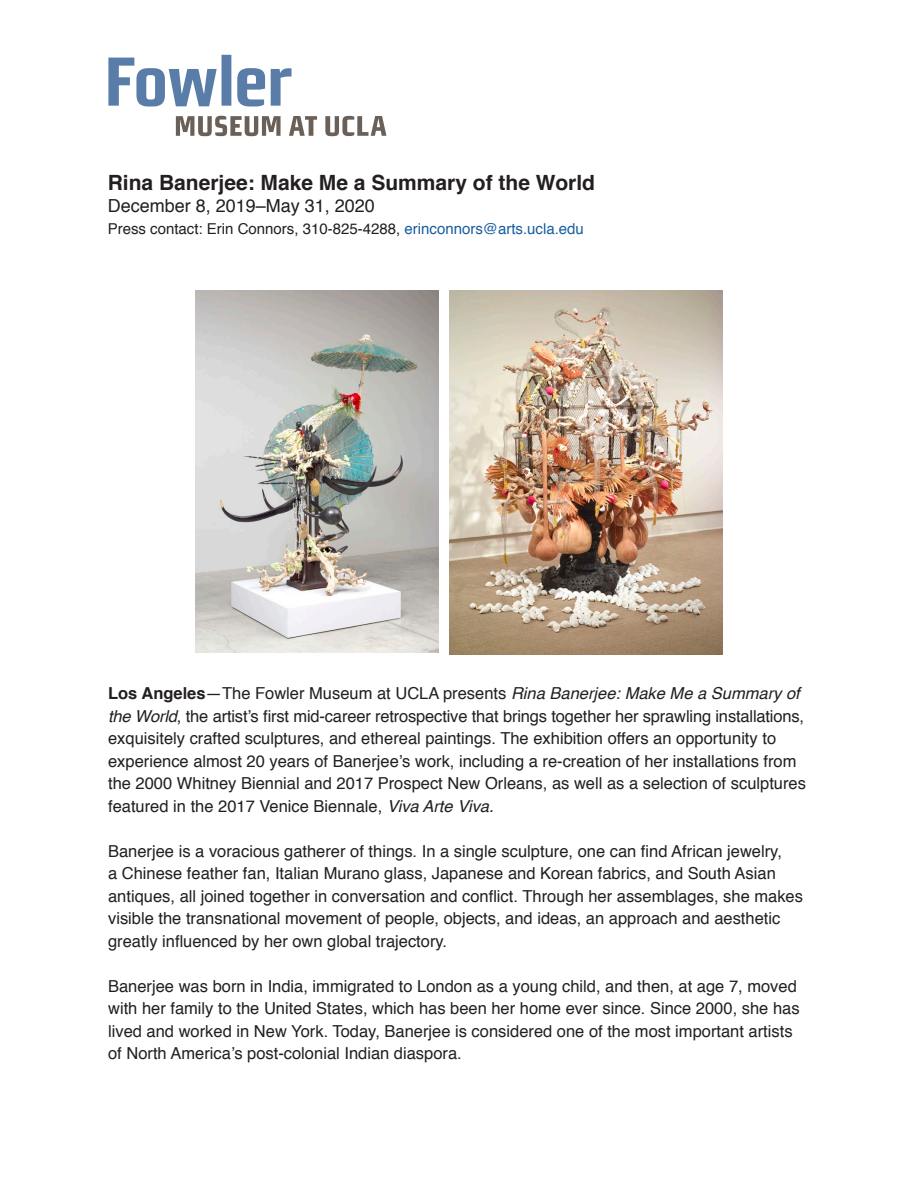
<style>
.page{position:relative;width:918px;height:1188px;background:#fff}
.page>*{position:absolute;margin:0;border:0;box-sizing:border-box;transform-origin:0 0}
.t1{font:700 21px "Helvetica";color:#231f20}
.t2{font:18px "Helvetica";color:#231f20}
.t3{font:16.5px/22.5px "Helvetica";color:#231f20}
.t4{font:15px "Helvetica";color:#231f20}
.s1{color:#175d9e}
.s2{font-weight:700}
.s3{font-style:italic}
</style>
<div class="page">
<svg style="left:108px;top:55px;width:184px;height:52px"></svg>
<svg style="left:176px;top:116px;width:210px;height:20px"></svg>
<img style="left:195px;top:291px;width:243px;height:362px">
<img style="left:449px;top:291px;width:274px;height:363px">
<p class="t1" style="left:108px;top:166px;width:489px">Rina Banerjee: Make Me a Summary of the World</p>
<p class="t2" style="left:108px;top:192px;width:269px">December 8, 2019–May 31, 2020</p>
<p class="t4" style="left:108px;top:218px;width:478px">Press contact: Erin Connors, 310-825-4288, <span class="s1">erinconnors@arts.ucla.edu</span></p>
<p class="t3" style="left:108px;top:683px;width:699px"><span class="s2">Los Angeles</span>—The Fowler Museum at UCLA presents <span class="s3">Rina Banerjee: Make Me a Summary of the World</span>, the artist’s first mid-career retrospective that brings together her sprawling installations, exquisitely crafted sculptures, and ethereal paintings. The exhibition offers an opportunity to experience almost 20 years of Banerjee’s work, including a re-creation of her installations from the 2000 Whitney Biennial and 2017 Prospect New Orleans, as well as a selection of sculptures featured in the 2017 Venice Biennale, <span class="s3">Viva Arte Viva.</span></p>
<p class="t3" style="left:108px;top:840px;width:696px">Banerjee is a voracious gatherer of things. In a single sculpture, one can find African jewelry,<br>a Chinese feather fan, Italian Murano glass, Japanese and Korean fabrics, and South Asian antiques, all joined together in conversation and conflict. Through her assemblages, she makes visible the transnational movement of people, objects, and ideas, an approach and aesthetic greatly influenced by her own global trajectory.</p>
<p class="t3" style="left:108px;top:975px;width:693px">Banerjee was born in India, immigrated to London as a young child, and then, at age 7, moved with her family to the United States, which has been her home ever since. Since 2000, she has lived and worked in New York. Today, Banerjee is considered one of the most important artists of North America’s post-colonial Indian diaspora.</p>
</div>
